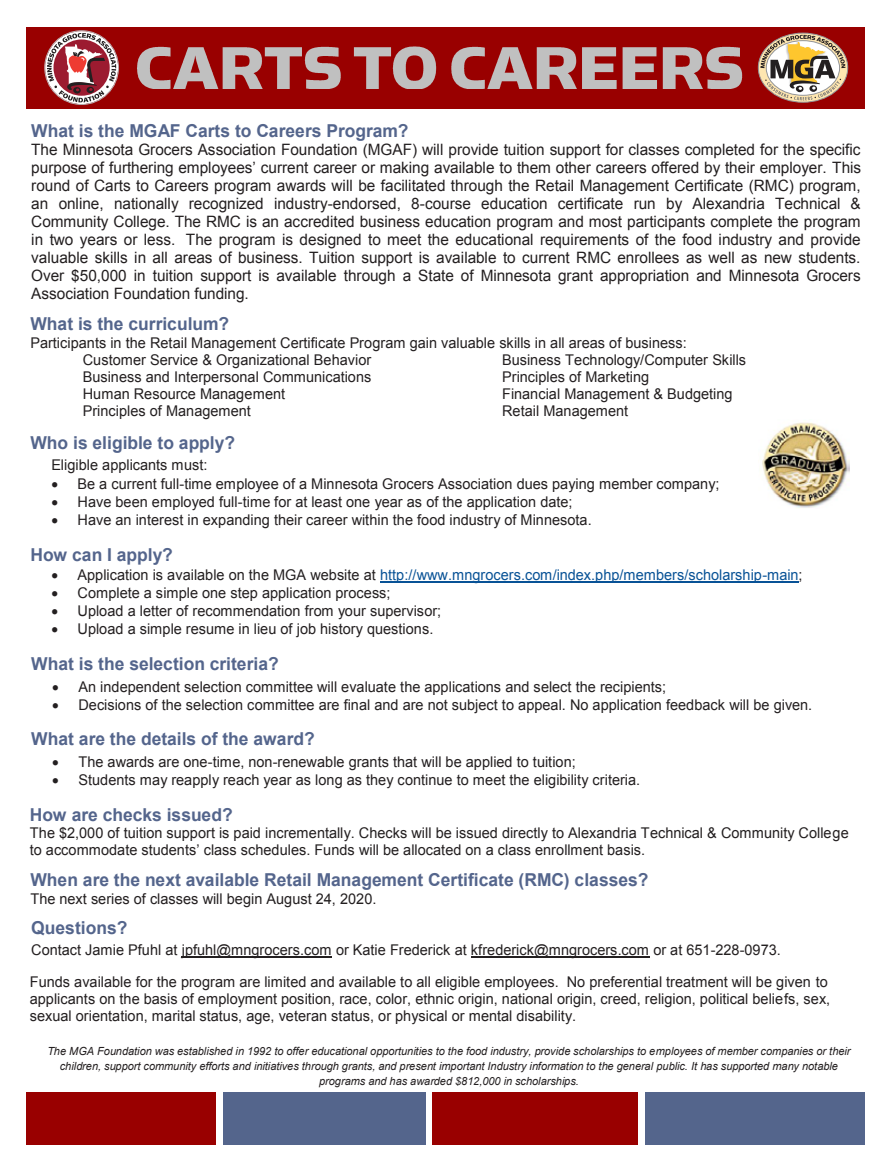
<style>
.page{position:relative;width:891px;height:1175px;background:#fff}
.page>*{position:absolute;margin:0;border:0;box-sizing:border-box;transform-origin:0 0}
.t1{font:700 17.85px "Arial";color:#54658c}
.t2{font:15.6px/17.9px "Arial";color:#231f20;text-align:justify}
.t3{font:14.7px/17.1px "Arial";color:#231f20}
.t4{font:14.7px "Arial";color:#085296}
.t5{font:italic 11.25px/15.1px "Arial";color:#231f20;text-align:center}
.s1{color:#231f20}
</style>
<div class="page">
<div style="left:26px;top:27px;width:839px;height:81px;background:#900"></div>
<img style="left:137px;top:46px;width:623px;height:43px">
<hr style="left:182px;top:956px;width:150px;height:1px;background:#231f20">
<hr style="left:471px;top:956px;width:178px;height:1px;background:#231f20">
<hr style="left:380px;top:581px;width:418px;height:1px;background:#085296">
<img style="left:762px;top:422px;width:87px;height:86px">
<div style="left:26px;top:1092px;width:190px;height:53px;background:#900"></div>
<div style="left:224px;top:1092px;width:202px;height:53px;background:#54658c"></div>
<div style="left:432px;top:1092px;width:206px;height:53px;background:#900"></div>
<div style="left:645px;top:1092px;width:220px;height:53px;background:#54658c"></div>
<svg style="left:44px;top:30px;width:75px;height:75px"></svg>
<div style="left:758px;top:33px;width:90px;height:70px;border:1px solid #939598;border-radius:50%"></div>
<svg style="left:760px;top:35px;width:85px;height:65px;background:#b5957b"></svg>
<p class="t1" style="left:31px;top:119px;width:379px">What is the MGAF Carts to Careers Program?</p>
<p class="t2" style="left:31px;top:141px;width:832px">The Minnesota Grocers Association Foundation (MGAF) will provide tuition support for classes completed for the specific purpose of furthering employees’ current career or making available to them other careers offered by their employer. This round of Carts to Careers program awards will be facilitated through the Retail Management Certificate (RMC) program, an online, nationally recognized industry-endorsed, 8-course education certificate run by Alexandria Technical &amp; Community College. The RMC is an accredited business education program and most participants complete the program in two years or less. The program is designed to meet the educational requirements of the food industry and provide valuable skills in all areas of business. Tuition support is available to current RMC enrollees as well as new students.<br>Over $50,000 in tuition support is available through a State of Minnesota grant appropriation and Minnesota Grocers Association Foundation funding.</p>
<p class="t1" style="left:30px;top:312px;width:200px">What is the curriculum?</p>
<p class="t3" style="left:83px;top:334px;width:606px;text-indent:-52px">Participants in the Retail Management Certificate Program gain valuable skills in all areas of business:<br>Customer Service &amp; Organizational Behavior</p>
<p class="t3" style="left:502px;top:351px;width:245px">Business Technology/Computer Skills</p>
<p class="t3" style="left:83px;top:368px;width:290px">Business and Interpersonal Communications</p>
<p class="t3" style="left:502px;top:368px;width:149px">Principles of Marketing</p>
<p class="t3" style="left:83px;top:385px;width:204px">Human Resource Management</p>
<p class="t3" style="left:502px;top:385px;width:232px">Financial Management &amp; Budgeting</p>
<p class="t3" style="left:83px;top:402px;width:170px">Principles of Management</p>
<p class="t3" style="left:502px;top:402px;width:128px">Retail Management</p>
<p class="t1" style="left:30px;top:431px;width:206px">Who is eligible to apply?</p>
<p class="t3" style="left:51px;top:457px;width:158px">Eligible applicants must:</p>
<p class="t3" style="left:51px;top:475px;width:670px">• Be a current full-time employee of a Minnesota Grocers Association dues paying member company;</p>
<p class="t3" style="left:51px;top:493px;width:523px">• Have been employed full-time for at least one year as of the application date;</p>
<p class="t3" style="left:51px;top:511px;width:542px">• Have an interest in expanding their career within the food industry of Minnesota.</p>
<p class="t1" style="left:30px;top:542px;width:144px">How can I apply?</p>
<p class="t4" style="left:51px;top:565px;width:753px"><span class="s1">• Application is available on the MGA website at</span> http://www.mngrocers.com/index.php/members/scholarship-main<span class="s1">;</span></p>
<p class="t3" style="left:51px;top:584px;width:341px">• Complete a simple one step application process;</p>
<p class="t3" style="left:51px;top:602px;width:391px">• Upload a letter of recommendation from your supervisor;</p>
<p class="t3" style="left:51px;top:620px;width:384px">• Upload a simple resume in lieu of job history questions.</p>
<p class="t1" style="left:31px;top:651px;width:249px">What is the selection criteria?</p>
<p class="t3" style="left:52px;top:678px;width:615px">• An independent selection committee will evaluate the applications and select the recipients;</p>
<p class="t3" style="left:52px;top:696px;width:762px">• Decisions of the selection committee are final and are not subject to appeal. No application feedback will be given.</p>
<p class="t1" style="left:31px;top:726px;width:285px">What are the details of the award?</p>
<p class="t3" style="left:52px;top:753px;width:525px">• The awards are one-time, non-renewable grants that will be applied to tuition;</p>
<p class="t3" style="left:52px;top:771px;width:590px">• Students may reapply reach year as long as they continue to meet the eligibility criteria.</p>
<p class="t1" style="left:30px;top:802px;width:204px">How are checks issued?</p>
<p class="t3" style="left:30px;top:824px;width:820px">The $2,000 of tuition support is paid incrementally. Checks will be issued directly to Alexandria Technical &amp; Community College to accommodate students’ class schedules. Funds will be allocated on a class enrollment basis.</p>
<p class="t1" style="left:30px;top:868px;width:620px">When are the next available Retail Management Certificate (RMC) classes?</p>
<p class="t3" style="left:30px;top:890px;width:347px">The next series of classes will begin August 24, 2020.</p>
<p class="t1" style="left:31px;top:915px;width:98px">Questions?</p>
<p class="t3" style="left:31px;top:941px;width:751px">Contact Jamie Pfuhl at jpfuhl@mngrocers.com or Katie Frederick at kfrederick@mngrocers.com or at 651-228-0973.</p>
<p class="t3" style="left:30px;top:973px;width:802px">Funds available for the program are limited and available to all eligible employees. No preferential treatment will be given to applicants on the basis of employment position, race, color, ethnic origin, national origin, creed, religion, political beliefs, sex, sexual orientation, marital status, age, veteran status, or physical or mental disability.</p>
<p class="t5" style="left:47px;top:1043px;width:805px">The MGA Foundation was established in 1992 to offer educational opportunities to the food industry, provide scholarships to employees of member companies or their children, support community efforts and initiatives through grants, and present important Industry information to the general public. It has supported many notable programs and has awarded $812,000 in scholarships.</p>
</div>
